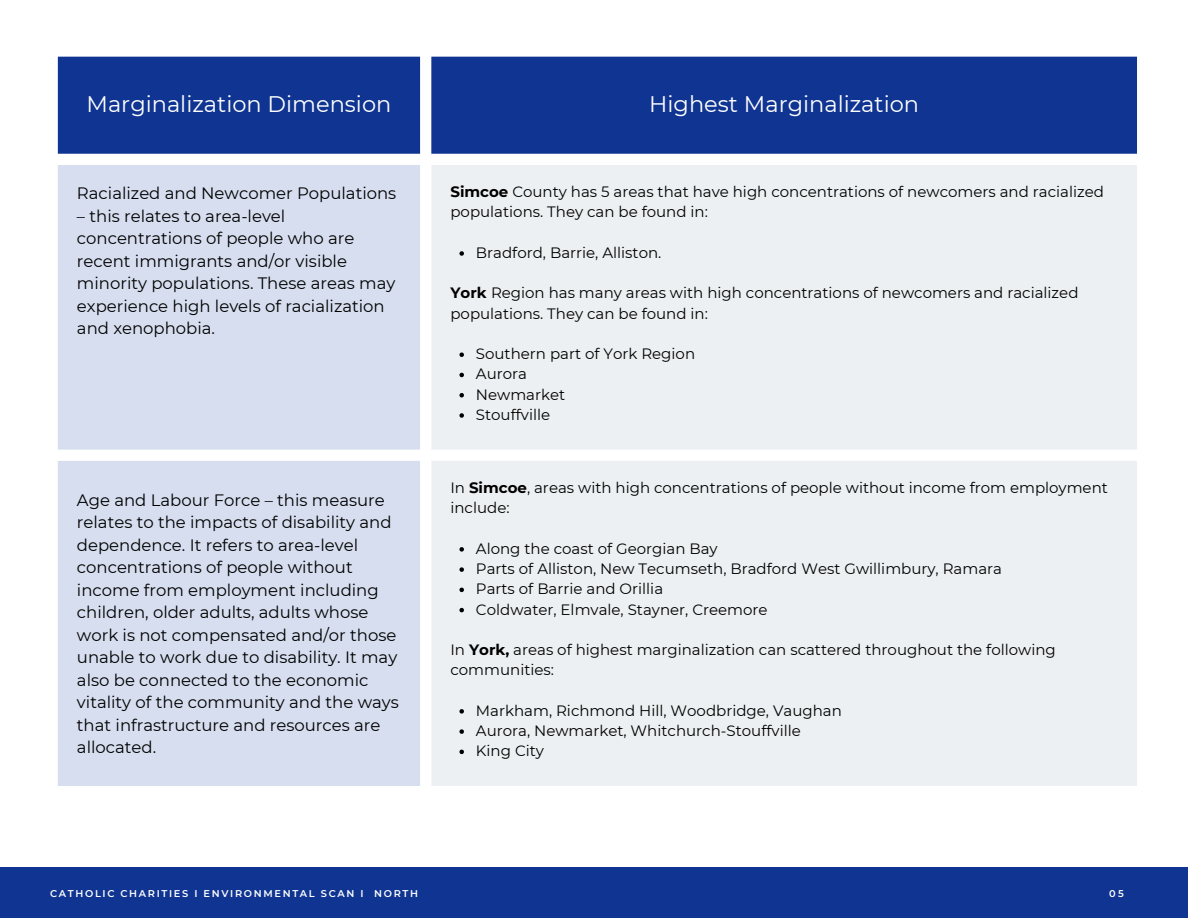
<style>
.page{position:relative;width:1188px;height:918px;background:#fff}
.page>*{position:absolute;margin:0;border:0;box-sizing:border-box;transform-origin:0 0}
.t1{font:22.5px "Montserrat";color:#fff}
.t2{font:16.5px/22.5px "Montserrat";color:#000}
.t3{font:15px/20.2px "Montserrat";color:#000}
.t4{font:600 9.75px "Montserrat";letter-spacing:.17em;color:#fff}
.s1{font-weight:700}
</style>
<div class="page">
<div style="left:0;top:867px;width:1188px;height:51px;background:#0f3491"></div>
<div style="left:58px;top:57px;width:1079px;height:97px;background:#0f3491"></div>
<div style="left:58px;top:165px;width:362px;height:621px;background:#d6deef"></div>
<div style="left:431px;top:165px;width:706px;height:621px;background:#edf0f2"></div>
<svg style="left:459px;top:251px;width:5px;height:5px"></svg>
<svg style="left:459px;top:352px;width:5px;height:5px"></svg>
<svg style="left:459px;top:373px;width:5px;height:4px"></svg>
<svg style="left:459px;top:393px;width:5px;height:4px"></svg>
<svg style="left:459px;top:413px;width:5px;height:5px"></svg>
<svg style="left:459px;top:547px;width:5px;height:5px"></svg>
<svg style="left:459px;top:567px;width:5px;height:5px"></svg>
<svg style="left:459px;top:588px;width:5px;height:4px"></svg>
<svg style="left:459px;top:608px;width:5px;height:4px"></svg>
<svg style="left:459px;top:709px;width:5px;height:5px"></svg>
<svg style="left:459px;top:729px;width:5px;height:5px"></svg>
<svg style="left:459px;top:750px;width:5px;height:4px"></svg>
<p class="t1" style="left:87px;top:90px;width:306px">Marginalization Dimension</p>
<p class="t1" style="left:649px;top:90px;width:271px">Highest Marginalization</p>
<p class="t2" style="left:77px;top:182px;width:321px">Racialized and Newcomer Populations</p>
<p class="t2" style="left:77px;top:205px;width:320px">– this relates to area-level concentrations of people who are recent immigrants and/or visible minority populations. These areas may experience high levels of racialization and xenophobia.</p>
<p class="t2" style="left:77px;top:489px;width:324px">Age and Labour Force – this measure relates to the impacts of disability and dependence. It refers to area-level concentrations of people without income from employment including children, older adults, adults whose work is not compensated and/or those unable to work due to disability. It may also be connected to the economic vitality of the community and the ways that infrastructure and resources are allocated.</p>
<p class="t3" style="left:450px;top:182px;width:655px"><span class="s1">Simcoe</span> County has 5 areas that have high concentrations of newcomers and racialized populations. They can be found in:</p>
<p class="t3" style="left:476px;top:242px;width:187px">Bradford, Barrie, Alliston.</p>
<p class="t3" style="left:450px;top:283px;width:630px"><span class="s1">York</span> Region has many areas with high concentrations of newcomers and racialized populations. They can be found in:</p>
<p class="t3" style="left:476px;top:344px;width:221px">Southern part of York Region</p>
<p class="t3" style="left:476px;top:364px;width:53px">Aurora</p>
<p class="t3" style="left:476px;top:384px;width:91px">Newmarket</p>
<p class="t3" style="left:476px;top:404px;width:76px">Stouffville</p>
<p class="t3" style="left:450px;top:478px;width:659px">In <span class="s1">Simcoe</span>, areas with high concentrations of people without income from employment include:</p>
<p class="t3" style="left:476px;top:538px;width:243px">Along the coast of Georgian Bay</p>
<p class="t3" style="left:476px;top:559px;width:528px">Parts of Alliston, New Tecumseth, Bradford West Gwillimbury, Ramara</p>
<p class="t3" style="left:476px;top:579px;width:189px">Parts of Barrie and Orillia</p>
<p class="t3" style="left:476px;top:599px;width:293px">Coldwater, Elmvale, Stayner, Creemore</p>
<p class="t3" style="left:450px;top:640px;width:607px">In <span class="s1">York,</span> areas of highest marginalization can scattered throughout the following communities:</p>
<p class="t3" style="left:476px;top:700px;width:367px">Markham, Richmond Hill, Woodbridge, Vaughan</p>
<p class="t3" style="left:476px;top:721px;width:326px">Aurora, Newmarket, Whitchurch-Stouffville</p>
<h1 class="t3" style="left:476px;top:741px;width:70px">King City</h1>
<p class="t4" style="left:50px;top:887px;width:369px">CATHOLIC CHARITIES I ENVIRONMENTAL SCAN I NORTH</p>
<p class="t4" style="left:1109px;top:887px;width:16px">05</p>
</div>
